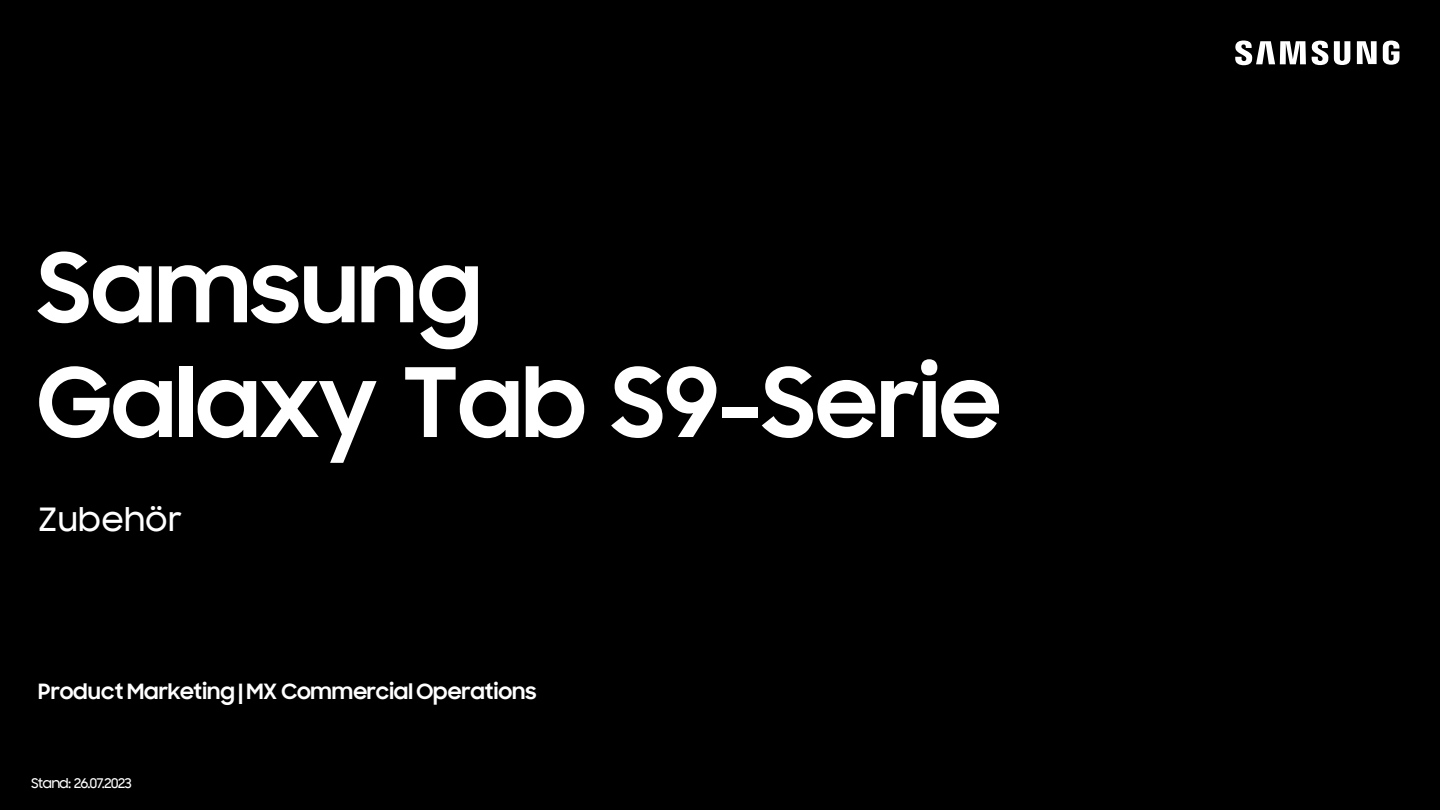
<style>
.page{position:relative;width:1440px;height:810px;background:#000}
.page>*{position:absolute;margin:0;border:0;box-sizing:border-box;transform-origin:0 0}
.t1{font:700 95.7px "Samsung Sharp Sans";color:#fff}
.t2{font:500 32.7px "Samsung Sharp Sans";color:#fff}
.t3{font:700 21.3px "Samsung Sharp Sans";color:#fff}
.t4{font:500 13.5px "Samsung Sharp Sans";letter-spacing:-.065em;color:#fff}
</style>
<div class="page">
<svg style="left:1235px;top:41px;width:164px;height:24px"></svg>
<p class="t1" style="left:37px;top:217px;width:446px">Samsung</p>
<p class="t1" style="left:37px;top:332px;width:966px">Galaxy Tab S9-Serie</p>
<p class="t2" style="left:38px;top:495px;width:145px">Zubehör</p>
<p class="t3" style="left:38px;top:675px;width:500px">Product Marketing | MX Commercial Operations</p>
<p class="t4" style="left:31px;top:773px;width:102px">Stand: 26.07.2023</p>
</div>
